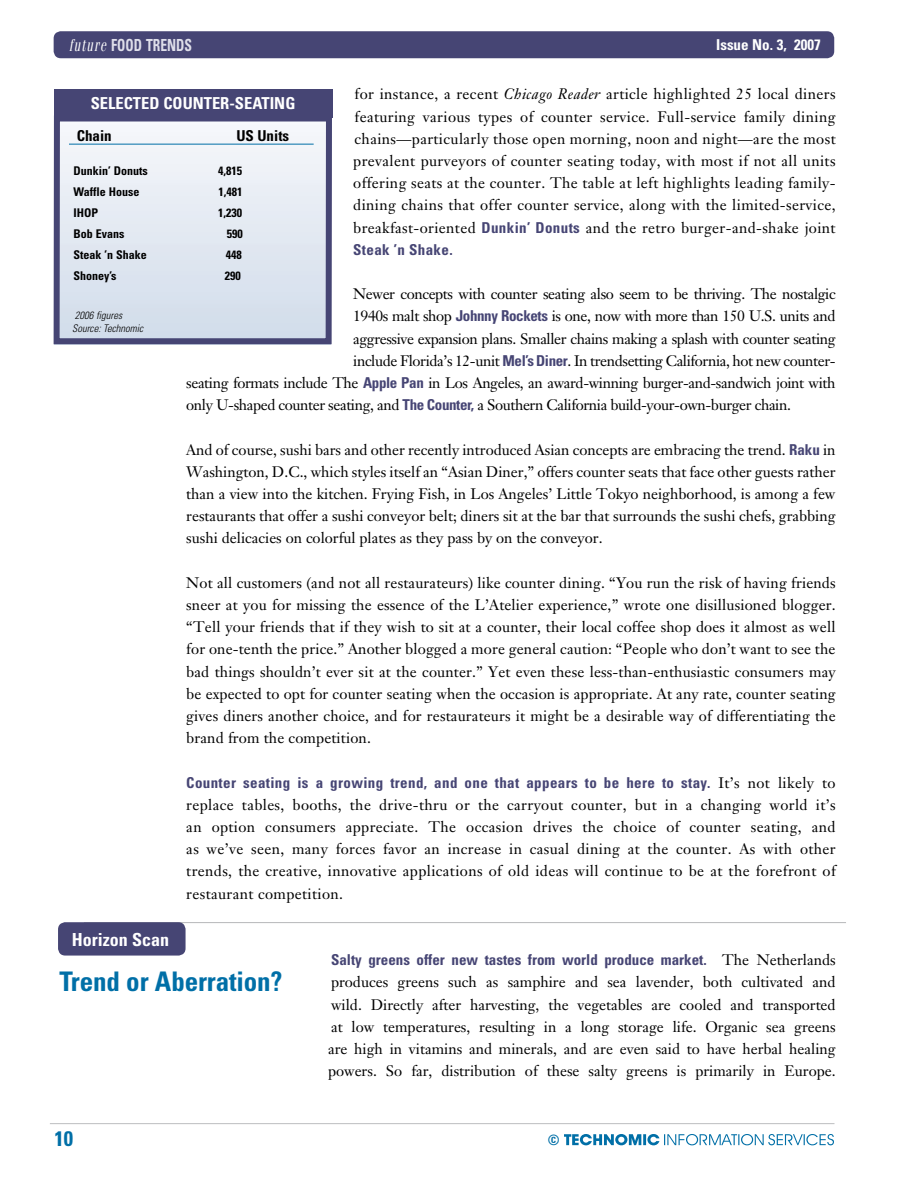
<style>
.page{position:relative;width:918px;height:1188px;background:#fff}
.page>*{position:absolute;margin:0;border:0;box-sizing:border-box;transform-origin:0 0}
.t1{font:700 condensed 27px "Univers LT Std";letter-spacing:-.005em;color:#006fa7}
.t2{font:700 condensed 21px "Univers LT Std";color:#006fa7}
.t3{font:700 condensed 18px "Univers LT Std";color:#fff}
.t4{font:700 condensed 16.65px "Univers LT Std";color:#dfdfea;scale:.81 1}
.t5{font:700 condensed 16.5px "Univers LT Std";color:#fff}
.t6{font:15px/22.2px "Janson Text";letter-spacing:-.025em;color:#000;text-align:justify}
.t7{font:700 condensed 15px "Univers LT Std";letter-spacing:.025em;color:#464574}
.t8{font:700 condensed 15px "Univers LT Std";color:#464574}
.t9{font:700 condensed 15px "Univers LT Std";color:#fff}
.t10{font:700 condensed 15px "Univers LT Std";color:#000}
.t11{font:700 condensed 14.25px "Univers LT";color:#006fa7}
.t12{font:700 condensed 12px "Univers LT Std";color:#000}
.t13{font:italic 300 condensed 10.5px "Univers LT Std";color:#000}
.s1{font-family:"Felicia";font-weight:400;font-style:italic;font-stretch:normal;font-size:16.95px;color:#fff}
.s2{font-style:italic}
.s3{font-family:"Univers LT Std";font-weight:700;font-stretch:condensed;color:#464574}
.s4{font-family:"Janson Text";font-weight:400;font-stretch:normal;color:#000}
</style>
<div class="page">
<div style="left:54px;top:31px;width:780px;height:27px;background:#464574;border-radius:7px"></div>
<hr style="left:50px;top:1123px;width:785px;height:1px;background:#bcbdbf">
<svg style="left:564px;top:1134px;width:270px;height:11px"></svg>
<hr style="left:84px;top:922px;width:762px;height:1px;background:#b6b8ba">
<div style="left:58px;top:922px;width:128px;height:34px;background:#464574;border-radius:7px"></div>
<svg style="left:54px;top:132px;width:277px;height:213px"></svg>
<hr style="left:69px;top:144px;width:245px;height:1px;background:#006fa7">
<div style="left:54px;top:89px;width:278px;height:29px;background:#464574"></div>
<div style="left:54px;top:116px;width:278px;height:228px;border:6px solid #464574"></div>
<p class="t4" style="left:69px;top:35px;width:132px"><span class="s1">future</span> Food Tr ends</p>
<p class="t9" style="left:716px;top:36px;width:106px">Issue No. 3, 2007</p>
<p class="t6" style="left:353px;top:83px;width:484px">for instance, a recent <span class="s2">Chicago Reader</span> article highlighted 25 local diners featuring various types of counter service. Full-service family dining chains—particularly those open morning, noon and night—are the most prevalent purveyors of counter seating today, with most if not all units offering seats at the counter. The table at left highlights leading family&shy;dining chains that offer counter service, along with the limited-service, breakfast-oriented <span class="s3">Dunkin’ Donuts</span> and the retro burger-and-shake joint</p>
<p class="t7" style="left:353px;top:240px;width:101px">Steak ’n Shake.</p>
<p class="t6" style="left:353px;top:283px;width:484px">Newer concepts with counter seating also seem to be thriving. The nostalgic</p>
<p class="t6" style="left:353px;top:305px;width:484px">1940s malt shop <span class="s3">Johnny Rockets</span> is one, now with more than 150 U.S. units and</p>
<p class="t6" style="left:353px;top:327px;width:484px">aggressive expansion plans. Smaller chains making a splash with counter seating</p>
<p class="t6" style="left:353px;top:349px;width:484px">include Florida’s 12-unit <span class="s3">Mel’s Diner</span>. In trendsetting California, hot new counter-</p>
<p class="t6" style="left:186px;top:372px;width:651px">seating formats include The <span class="s3">Apple Pan</span> in Los Angeles, an award-winning burger-and-sandwich joint with</p>
<p class="t6" style="left:186px;top:394px;width:606px">only U-shaped counter seating, and <span class="s3">The Counter,</span> a Southern California build-your-own-burger chain.</p>
<p class="t6" style="left:186px;top:438px;width:651px">And of course, sushi bars and other recently introduced Asian concepts are embracing the trend. <span class="s3">Raku</span> in Washington, D.C., which styles itself an “Asian Diner,” offers counter seats that face other guests rather than a view into the kitchen. Frying Fish, in Los Angeles’ Little Tokyo neighborhood, is among a few restaurants that offer a sushi conveyor belt; diners sit at the bar that surrounds the sushi chefs, grabbing sushi delicacies on colorful plates as they pass by on the conveyor.</p>
<p class="t6" style="left:186px;top:571px;width:651px">Not all customers (and not all restaurateurs) like counter dining. “You run the risk of having friends sneer at you for missing the essence of the L’Atelier experience,” wrote one disillusioned blogger. “Tell your friends that if they wish to sit at a counter, their local coffee shop does it almost as well for one-tenth the price.” Another blogged a more general caution: “People who don’t want to see the bad things shouldn’t ever sit at the counter.” Yet even these less-than-enthusiastic consumers may be expected to opt for counter seating when the occasion is appropriate. At any rate, counter seating gives diners another choice, and for restaurateurs it might be a desirable way of differentiating the brand from the competition.</p>
<p class="t7" style="left:186px;top:773px;width:651px">Counter seating is a growing trend, and one that appears to be here to stay. <span class="s4">It’s not likely to</span></p>
<p class="t6" style="left:186px;top:793px;width:651px">replace tables, booths, the drive-thru or the carryout counter, but in a changing world it’s an option consumers appreciate. The occasion drives the choice of counter seating, and as we’ve seen, many forces favor an increase in casual dining at the counter. As with other trends, the creative, innovative applications of old ideas will continue to be at the forefront of restaurant competition.</p>
<p class="t5" style="left:91px;top:93px;width:206px">SELECTED COU NTER-SEATING</p>
<p class="t10" style="left:77px;top:126px;width:37px">Chain</p>
<p class="t10" style="left:236px;top:126px;width:54px">US Units</p>
<p class="t12" style="left:74px;top:164px;width:76px">Dunkin’ Donuts</p>
<p class="t12" style="left:218px;top:164px;width:25px">4,815</p>
<p class="t12" style="left:74px;top:185px;width:68px">Waffle House</p>
<p class="t12" style="left:219px;top:185px;width:25px">1,481</p>
<p class="t12" style="left:74px;top:205px;width:26px">IHOP</p>
<p class="t12" style="left:218px;top:205px;width:25px">1,230</p>
<p class="t12" style="left:74px;top:226px;width:52px">Bob Evans</p>
<p class="t12" style="left:227px;top:226px;width:17px">590</p>
<p class="t12" style="left:74px;top:247px;width:75px">Steak ’n Shake</p>
<p class="t12" style="left:226px;top:247px;width:17px">448</p>
<p class="t12" style="left:74px;top:268px;width:45px">Shoney’s</p>
<p class="t12" style="left:225px;top:268px;width:17px">290</p>
<p class="t13" style="left:75px;top:309px;width:49px">2006 figures</p>
<p class="t13" style="left:72px;top:322px;width:73px">Source: Technomic</p>
<p class="t3" style="left:72px;top:928px;width:99px">Horizon Scan</p>
<h1 class="t1" style="left:60px;top:965px;width:225px">Trend or Aberration?</h1>
<p class="t8" style="left:331px;top:951px;width:506px">Salty greens offer new tastes from world produce market. <span class="s4">The Netherlands</span></p>
<p class="t6" style="left:328px;top:971px;width:509px">produces greens such as samphire and sea lavender, both cultivated and wild. Directly after harvesting, the vegetables are cooled and transported at low temperatures, resulting in a long storage life. Organic sea greens are high in vitamins and minerals, and are even said to have herbal healing powers. So far, distribution of these salty greens is primarily in Europe.</p>
<h2 class="t2" style="left:55px;top:1126px;width:20px">10</h2>
<p class="t11" style="left:548px;top:1131px;width:13px">©</p>
</div>
